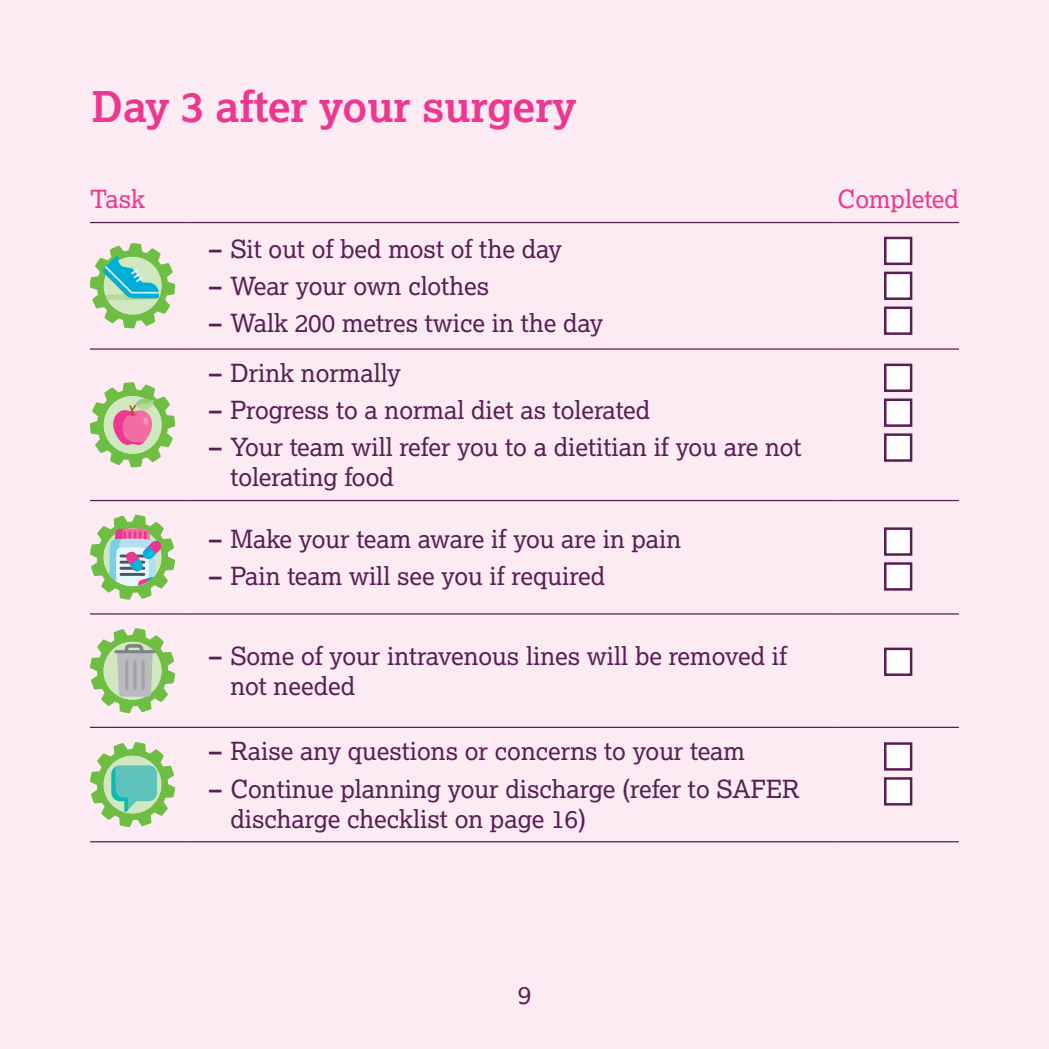
<style>
.page{position:relative;width:1049px;height:1049px;background:#fcebf2}
.page>*{position:absolute;margin:0;border:0;box-sizing:border-box;transform-origin:0 0}
.t1{font:700 42.5px "Lexia";color:#ed3790}
.t2{font:25px/30px "Lexia";color:#591e54}
.Table_body{font:25px "Lexia";color:#ed3790}
.s1{font-weight:700}
</style>
<div class="page">
<hr style="left:90px;top:222px;width:98px;height:1px;background:#591e54">
<hr style="left:188px;top:222px;width:649px;height:1px;background:#591e54">
<hr style="left:837px;top:222px;width:122px;height:1px;background:#591e54">
<hr style="left:90px;top:348px;width:98px;height:2px;background:#591e54">
<hr style="left:188px;top:348px;width:649px;height:2px;background:#591e54">
<hr style="left:837px;top:348px;width:122px;height:2px;background:#591e54">
<hr style="left:90px;top:500px;width:98px;height:1px;background:#591e54">
<hr style="left:188px;top:500px;width:649px;height:1px;background:#591e54">
<hr style="left:837px;top:500px;width:122px;height:1px;background:#591e54">
<hr style="left:90px;top:613px;width:98px;height:1px;background:#591e54">
<hr style="left:188px;top:613px;width:649px;height:1px;background:#591e54">
<hr style="left:837px;top:613px;width:122px;height:1px;background:#591e54">
<hr style="left:90px;top:727px;width:98px;height:1px;background:#591e54">
<hr style="left:188px;top:727px;width:649px;height:1px;background:#591e54">
<hr style="left:837px;top:727px;width:122px;height:1px;background:#591e54">
<hr style="left:90px;top:841px;width:98px;height:1px;background:#591e54">
<hr style="left:188px;top:841px;width:649px;height:1px;background:#591e54">
<hr style="left:837px;top:841px;width:122px;height:1px;background:#591e54">
<svg style="left:90px;top:243px;width:85px;height:85px"></svg>
<div style="left:884px;top:237px;width:28px;height:28px;background:#fff;border:2px solid #591e54"></div>
<div style="left:884px;top:272px;width:28px;height:28px;background:#fff;border:2px solid #591e54"></div>
<div style="left:884px;top:306px;width:28px;height:29px;background:#fff;border:2px solid #591e54"></div>
<svg style="left:90px;top:382px;width:85px;height:85px"></svg>
<div style="left:884px;top:364px;width:28px;height:28px;background:#fff;border:2px solid #591e54"></div>
<div style="left:884px;top:398px;width:28px;height:29px;background:#fff;border:2px solid #591e54"></div>
<div style="left:884px;top:433px;width:28px;height:29px;background:#fff;border:2px solid #591e54"></div>
<svg style="left:90px;top:515px;width:85px;height:85px"></svg>
<div style="left:884px;top:527px;width:28px;height:29px;background:#fff;border:2px solid #591e54"></div>
<div style="left:884px;top:562px;width:28px;height:29px;background:#fff;border:2px solid #591e54"></div>
<svg style="left:90px;top:628px;width:85px;height:85px"></svg>
<div style="left:884px;top:648px;width:28px;height:28px;background:#fff;border:2px solid #591e54"></div>
<svg style="left:90px;top:742px;width:85px;height:85px"></svg>
<div style="left:884px;top:742px;width:28px;height:29px;background:#fff;border:2px solid #591e54"></div>
<div style="left:884px;top:777px;width:28px;height:28px;background:#fff;border:2px solid #591e54"></div>
<p class="t1" style="left:92px;top:80px;width:486px">Day 3 after your surgery</p>
<p class="Table_body" style="left:90px;top:184px;width:57px">Task</p>
<p class="Table_body" style="left:837px;top:184px;width:123px">Completed</p>
<p class="t2" style="left:209px;top:233px;width:354px"><span class="s1">–</span> Sit out of bed most of the day</p>
<p class="t2" style="left:209px;top:271px;width:282px"><span class="s1">–</span> Wear your own clothes</p>
<p class="t2" style="left:209px;top:308px;width:396px"><span class="s1">–</span> Walk 200 metres twice in the day</p>
<p class="t2" style="left:209px;top:357px;width:193px"><span class="s1">–</span> Drink normally</p>
<p class="t2" style="left:209px;top:395px;width:443px"><span class="s1">–</span> Progress to a normal diet as tolerated</p>
<p class="t2" style="left:230px;top:432px;width:573px;text-indent:-21px"><span class="s1">–</span> Your team will refer you to a dietitian if you are not tolerating food</p>
<p class="t2" style="left:209px;top:523px;width:474px"><span class="s1">–</span> Make your team aware if you are in pain</p>
<p class="t2" style="left:209px;top:560px;width:398px"><span class="s1">–</span> Pain team will see you if required</p>
<p class="t2" style="left:230px;top:640px;width:558px;text-indent:-21px"><span class="s1">–</span> Some of your intravenous lines will be removed if not needed</p>
<p class="t2" style="left:209px;top:736px;width:537px"><span class="s1">–</span> Raise any questions or concerns to your team</p>
<p class="t2" style="left:230px;top:773px;width:571px;text-indent:-21px"><span class="s1">–</span> Continue planning your discharge (refer to SAFER discharge checklist on page 16)</p>
<p class="t2" style="left:518px;top:979px;width:15px">9</p>
</div>
